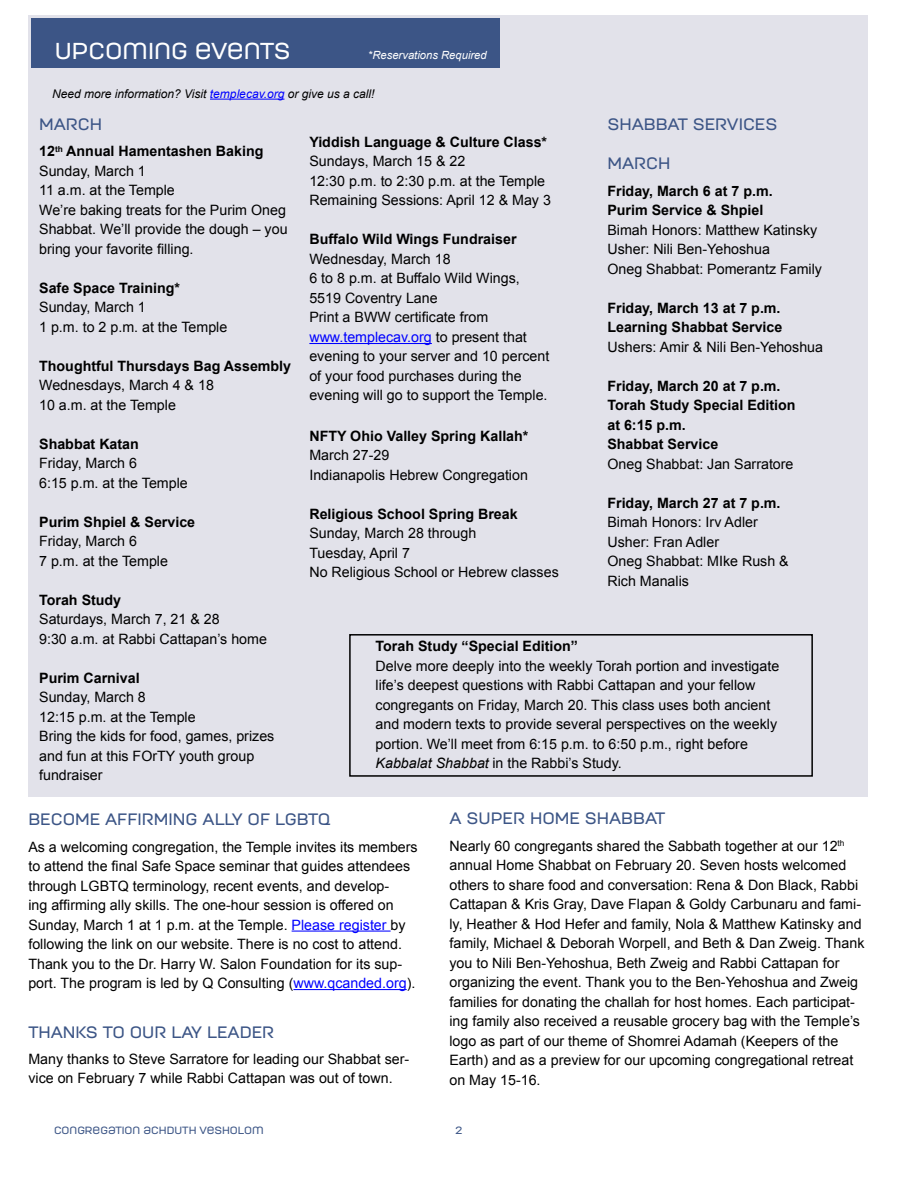
<style>
.page{position:relative;width:918px;height:1188px;background:#fff}
.page>*{position:absolute;margin:0;border:0;box-sizing:border-box;transform-origin:0 0}
.t1{font:500 23.1px "Moderna Unicase";color:#fff}
.t2{font:500 16.5px "Moderna Unicase";color:#3c5586}
.t3{font:14.25px/19.5px "Arial";color:#000}
.t4{font:700 14.25px/19.5px "Arial";color:#000}
.t5{font:italic 12px "Arial";color:#000}
.t6{font:italic 11.25px "Arial";color:#fff}
.t7{font:500 10.5px "Moderna Unicase";color:#3c5586}
.s1{color:#00f}
.s2{font-weight:700}
.s3{font-style:italic}
</style>
<div class="page">
<div style="left:28px;top:15px;width:840px;height:781px;background:#e2e2ea"></div>
<hr style="left:210px;top:99px;width:74px;height:1px;background:#00f">
<hr style="left:309px;top:343px;width:123px;height:1px;background:#00f">
<div style="left:31px;top:18px;width:469px;height:50px;background:#3c5586"></div>
<hr style="left:292px;top:931px;width:99px;height:1px;background:#00f">
<hr style="left:293px;top:989px;width:114px;height:1px;background:#00f">
<div style="left:349px;top:634px;width:464px;height:143px;border:2px solid #000"></div>
<h1 class="t1" style="left:55px;top:33px;width:237px">UPCOMING EVENTS</h1>
<p class="t6" style="left:368px;top:48px;width:120px">*Reservations Required</p>
<p class="t5" style="left:52px;top:86px;width:324px">Need more information? Visit <span class="s1">templecav.org</span> or give us a call!</p>
<p class="t2" style="left:39px;top:112px;width:64px">MARCH</p>
<p class="t3" style="left:39px;top:142px;width:250px"><span class="s2">12</span><sup>th</sup> <span class="s2">Annual Hamentashen Baking<br></span>Sunday, March 1<br>11 a.m. at the Temple<br>We’re baking treats for the Purim Oneg<br>Shabbat. We’ll provide the dough – you bring your favorite filling.</p>
<p class="t4" style="left:39px;top:279px;width:142px">Safe Space Training*</p>
<p class="t3" style="left:39px;top:298px;width:190px">Sunday, March 1<br>1 p.m. to 2 p.m. at the Temple</p>
<p class="t4" style="left:39px;top:357px;width:254px">Thoughtful Thursdays Bag Assembly</p>
<p class="t3" style="left:39px;top:376px;width:176px">Wednesdays, March 4 &amp; 18<br>10 a.m. at the Temple</p>
<p class="t4" style="left:39px;top:435px;width:101px">Shabbat Katan</p>
<p class="t3" style="left:39px;top:454px;width:150px">Friday, March 6<br>6:15 p.m. at the Temple</p>
<p class="t4" style="left:39px;top:513px;width:158px">Purim Shpiel &amp; Service</p>
<p class="t3" style="left:39px;top:532px;width:130px">Friday, March 6<br>7 p.m. at the Temple</p>
<p class="t4" style="left:39px;top:591px;width:84px">Torah Study</p>
<p class="t3" style="left:39px;top:610px;width:229px">Saturdays, March 7, 21 &amp; 28<br>9:30 a.m. at Rabbi Cattapan’s home</p>
<p class="t4" style="left:39px;top:669px;width:102px">Purim Carnival</p>
<p class="t3" style="left:39px;top:688px;width:237px">Sunday, March 8<br>12:15 p.m. at the Temple<br>Bring the kids for food, games, prizes and fun at this FOrTY youth group fundraiser</p>
<p class="t2" style="left:607px;top:112px;width:171px">SHABBAT SERVICES</p>
<p class="t2" style="left:607px;top:151px;width:64px">MARCH</p>
<p class="t4" style="left:607px;top:181px;width:167px">Friday, March 6 at 7 p.m.<br>Purim Service &amp; Shpiel</p>
<p class="t3" style="left:607px;top:220px;width:216px">Bimah Honors: Matthew Katinsky<br>Usher: Nili Ben-Yehoshua<br>Oneg Shabbat: Pomerantz Family</p>
<p class="t4" style="left:607px;top:298px;width:177px">Friday, March 13 at 7 p.m.<br>Learning Shabbat Service</p>
<p class="t3" style="left:607px;top:337px;width:217px">Ushers: Amir &amp; Nili Ben-Yehoshua</p>
<p class="t4" style="left:607px;top:376px;width:190px">Friday, March 20 at 7 p.m.<br>Torah Study Special Edition at 6:15 p.m.<br>Shabbat Service</p>
<p class="t3" style="left:607px;top:454px;width:188px">Oneg Shabbat: Jan Sarratore</p>
<p class="t4" style="left:607px;top:493px;width:175px">Friday, March 27 at 7 p.m.</p>
<p class="t3" style="left:607px;top:513px;width:183px">Bimah Honors: Irv Adler<br>Usher: Fran Adler<br>Oneg Shabbat: MIke Rush &amp;<br>Rich Manalis</p>
<p class="t4" style="left:309px;top:133px;width:239px">Yiddish Language &amp; Culture Class*</p>
<p class="t3" style="left:309px;top:152px;width:243px">Sundays, March 15 &amp; 22<br>12:30 p.m. to 2:30 p.m. at the Temple<br>Remaining Sessions: April 12 &amp; May 3</p>
<p class="t4" style="left:309px;top:230px;width:209px">Buffalo Wild Wings Fundraiser</p>
<p class="t3" style="left:309px;top:249px;width:241px">Wednesday, March 18<br>6 to 8 p.m. at Buffalo Wild Wings,<br>5519 Coventry Lane<br>Print a BWW certificate from <span class="s1">www.templecav.org</span> to present that evening to your server and 10 percent of your food purchases during the evening will go to support the Temple.</p>
<p class="t4" style="left:309px;top:426px;width:221px">NFTY Ohio Valley Spring Kallah*</p>
<p class="t3" style="left:309px;top:446px;width:220px">March 27-29<br>Indianapolis Hebrew Congregation</p>
<p class="t4" style="left:309px;top:504px;width:210px">Religious School Spring Break</p>
<p class="t3" style="left:309px;top:524px;width:251px">Sunday, March 28 through<br>Tuesday, April 7<br>No Religious School or Hebrew classes</p>
<p class="t4" style="left:376px;top:637px;width:204px">Torah Study “Special Edition”</p>
<p class="t3" style="left:376px;top:656px;width:405px">Delve more deeply into the weekly Torah portion and investigate life’s deepest questions with Rabbi Cattapan and your fellow congregants on Friday, March 20. This class uses both ancient and modern texts to provide several perspectives on the weekly portion. We’ll meet from 6:15 p.m. to 6:50 p.m., right before <span class="s3">Kabbalat Shabbat</span> in the Rabbi’s Study.</p>
<p class="t2" style="left:28px;top:807px;width:303px">BECOME AFFIRMING ALLY OF LGBTQ</p>
<p class="t3" style="left:28px;top:837px;width:391px">As a welcoming congregation, the Temple invites its members to attend the final Safe Space seminar that guides attendees through LGBTQ terminology, recent events, and develop-<br>ing affirming ally skills. The one-hour session is offered on Sunday, March 1 at 1 p.m. at the Temple. <span class="s1">Please register</span> by following the link on our website. There is no cost to attend.<br>Thank you to the Dr. Harry W. Salon Foundation for its sup&shy;port. The program is led by Q Consulting (<span class="s1">www.qcanded.org</span>).</p>
<p class="t2" style="left:28px;top:1019px;width:248px">THANKS TO OUR LAY LEADER</p>
<p class="t3" style="left:28px;top:1049px;width:383px">Many thanks to Steve Sarratore for leading our Shabbat ser&shy;vice on February 7 while Rabbi Cattapan was out of town.</p>
<p class="t7" style="left:54px;top:1122px;width:211px">CONGREGATION ACHDUTH VESHOLOM</p>
<p class="t2" style="left:449px;top:806px;width:217px">A SUPER HOME SHABBAT</p>
<p class="t3" style="left:449px;top:836px;width:417px">Nearly 60 congregants shared the Sabbath together at our 12<sup>th </sup>annual Home Shabbat on February 20. Seven hosts welcomed others to share food and conversation: Rena &amp; Don Black, Rabbi Cattapan &amp; Kris Gray, Dave Flapan &amp; Goldy Carbunaru and fami&shy;ly, Heather &amp; Hod Hefer and family, Nola &amp; Matthew Katinsky and family, Michael &amp; Deborah Worpell, and Beth &amp; Dan Zweig. Thank you to Nili Ben-Yehoshua, Beth Zweig and Rabbi Cattapan for organizing the event. Thank you to the Ben-Yehoshua and Zweig families for donating the challah for host homes. Each participat&shy;ing family also received a reusable grocery bag with the Temple’s logo as part of our theme of Shomrei Adamah (Keepers of the Earth) and as a preview for our upcoming congregational retreat on May 15-16.</p>
<p class="t7" style="left:455px;top:1122px;width:9px">2</p>
</div>
